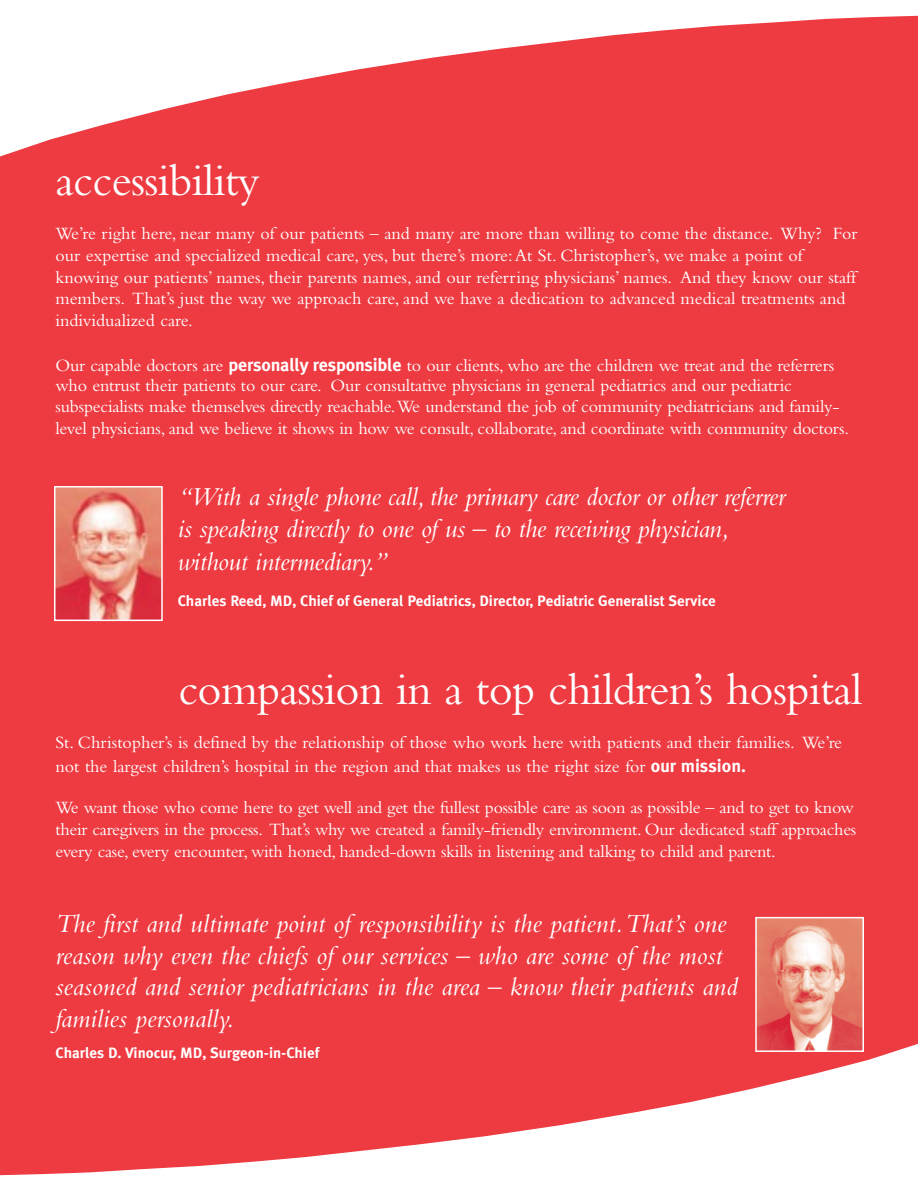
<style>
.page{position:relative;width:918px;height:1188px;background:#fff}
.page>*{position:absolute;margin:0;border:0;box-sizing:border-box;transform-origin:0 0}
.t1{font:46.5px "Bembo";letter-spacing:-.015em;color:#fff}
.t2{font:italic 27px/31.5px "Bembo";color:#fff}
.t3{font:18px/21.6px "Bembo";letter-spacing:-.01em;color:#fff}
.t4{font:700 15px "Meta Plus";color:#fff}
.s1{font-family:"Meta Plus";font-weight:700}
</style>
<div class="page">
<div style="left:0;top:3px;width:918px;height:1185px;background:#ee3a41"></div>
<svg style="left:0;top:3px;width:918px;height:154px"></svg>
<svg style="left:0;top:1044px;width:918px;height:144px"></svg>
<img style="left:57px;top:489px;width:103px;height:129px">
<div style="left:54px;top:486px;width:109px;height:135px;border:2px solid #fff"></div>
<img style="left:758px;top:920px;width:103px;height:129px">
<div style="left:755px;top:917px;width:109px;height:135px;border:2px solid #fff"></div>
<h1 class="t1" style="left:56px;top:163px;width:206px">accessibility</h1>
<p class="t3" style="left:56px;top:225px;width:804px">We’re right here, near many of our patients – and many are more than willing to come the distance. Why? For our expertise and specialized medical care, yes, but there’s more:At St. Christopher’s, we make a point of knowing our patients’ names, their parents names, and our referring physicians’ names. And they know our staff members. That’s just the way we approach care, and we have a dedication to advanced medical treatments and individualized care.</p>
<p class="t3" style="left:56px;top:357px;width:780px;line-height:20px">Our capable doctors are <span class="s1">personally responsible</span> to our clients, who are the children we treat and the referrers who entrust their patients to our care. Our consultative physicians in general pediatrics and our pediatric</p>
<p class="t3" style="left:56px;top:398px;width:795px">subspecialists make themselves directly reachable.We understand the job of community pediatricians and family&shy;level physicians, and we believe it shows in how we consult, collaborate, and coordinate with community doctors.</p>
<h2 class="t2" style="left:178px;top:483px;width:609px;line-height:32.4px">“With a single phone call, the primary care doctor or other referrer is speaking directly to one of us – to the receiving physician, without intermediary.”</h2>
<p class="t4" style="left:178px;top:595px;width:540px">Charles Reed, MD, Chief of General Pediatrics, Director, Pediatric Generalist Service</p>
<h1 class="t1" style="left:178px;top:672px;width:685px">compassion in a top children’s hospital</h1>
<p class="t3" style="left:56px;top:732px;width:788px;line-height:23.7px">St. Christopher’s is defined by the relationship of those who work here with patients and their families. We’re not the largest children’s hospital in the region and that makes us the right size for <span class="s1">our mission.</span></p>
<p class="t3" style="left:56px;top:799px;width:802px">We want those who come here to get well and get the fullest possible care as soon as possible – and to get to know their caregivers in the process. That’s why we created a family-friendly environment. Our dedicated staff approaches every case, every encounter, with honed, handed-down skills in listening and talking to child and parent.</p>
<h2 class="t2" style="left:56px;top:911px;width:684px">The first and ultimate point of responsibility is the patient.That’s one reason why even the chiefs of our services – who are some of the most seasoned and senior pediatricians in the area – know their patients and families personally.</h2>
<p class="t4" style="left:56px;top:1048px;width:265px">Charles D. Vinocur, MD, Surgeon-in-Chief</p>
</div>
